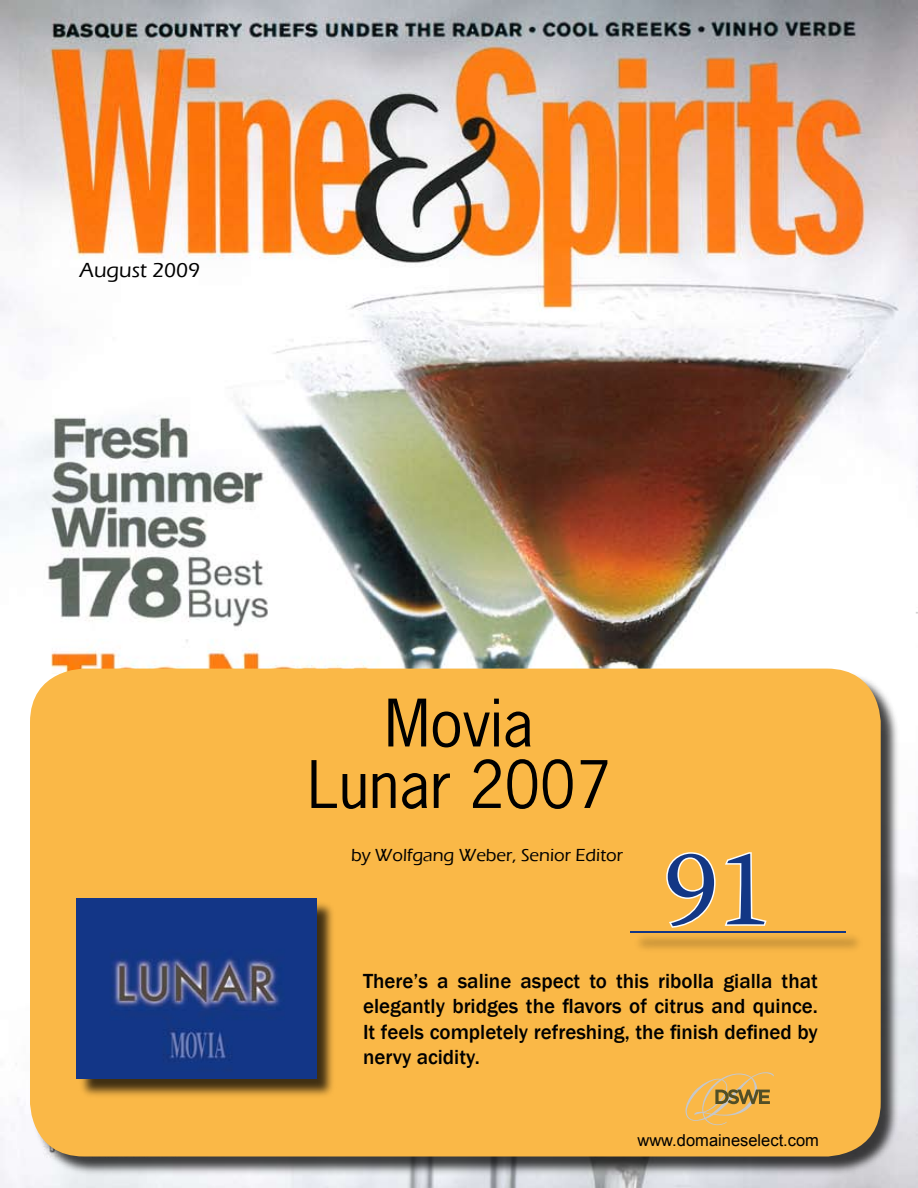
<style>
.page{position:relative;width:918px;height:1188px;background:#fff}
.page>*{position:absolute;margin:0;border:0;box-sizing:border-box;transform-origin:0 0}
.t1{font:108px "Warnock Pro";color:#133785}
.t2{font:61.5px/61.5px "News Gothic Std";color:#000;text-align:center}
.t3{font:500 21px/25.2px "Franklin Gothic";color:#000;text-align:justify}
.t4{font:500 21px "Eras ITC";color:#000}
.t5{font:500 18px "Eras ITC";color:#000}
.t6{font:16.5px "Arial";color:#000}
</style>
<div class="page">
<img style="left:0;top:0;width:918px;height:1188px">
<div style="left:32px;top:670px;width:868px;height:506px;background:#000;opacity:.75"></div>
<div style="left:30px;top:669px;width:851px;height:487px;background:#fab847;border-radius:54px"></div>
<svg style="left:666px;top:852px;width:50px;height:76px"></svg>
<svg style="left:724px;top:852px;width:43px;height:74px"></svg>
<div style="left:632px;top:933px;width:232px;height:19px;background:#000;opacity:.75"></div>
<hr style="left:630px;top:932px;width:215px;height:1px;background:#133785">
<svg style="left:686px;top:1072px;width:88px;height:53px"></svg>
<div style="left:78px;top:900px;width:259px;height:199px;background:#000;opacity:.75"></div>
<img style="left:76px;top:899px;width:240px;height:180px">
<p class="t4" style="left:80px;top:258px;width:122px">August 2009</p>
<h2 class="t2" style="left:308px;top:692px;width:305px">Movia<br>Lunar 2007</h2>
<p class="t5" style="left:351px;top:845px;width:274px">by Wolfgang Weber, Senior Editor</p>
<h1 class="t1" style="left:664px;top:824px;width:110px">91</h1>
<p class="t3" style="left:363px;top:969px;width:456px">There’s a saline aspect to this ribolla gialla that elegantly bridges the flavors of citrus and quince.<br>It feels completely refreshing, the finish defined by nervy acidity.</p>
<p class="t6" style="left:638px;top:1129px;width:183px">www.domaineselect.com</p>
</div>
